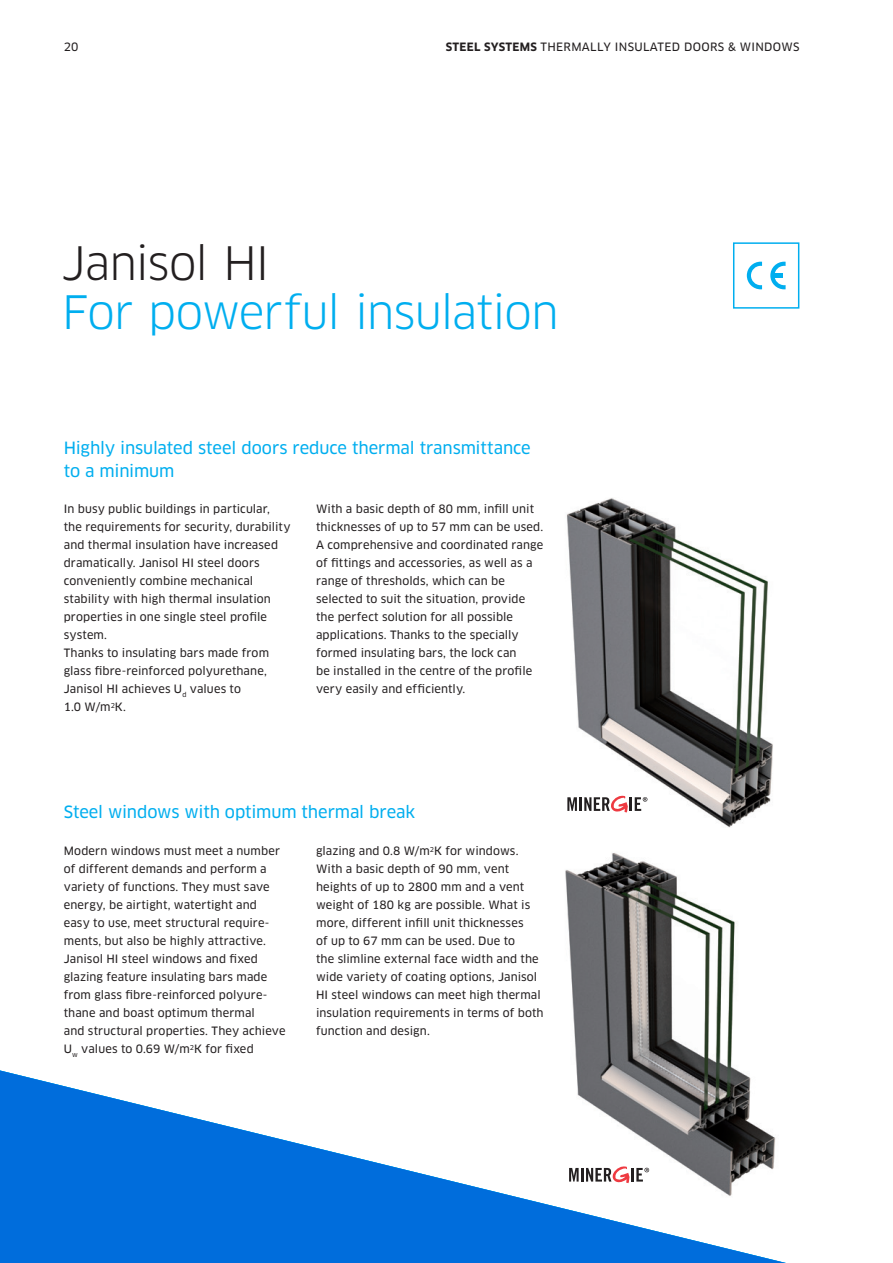
<style>
.page{position:relative;width:893px;height:1263px;background:#fff}
.page>*{position:absolute;margin:0;border:0;box-sizing:border-box;transform-origin:0 0}
.t1{font:45px "Clan Pro";letter-spacing:-.025em;color:#00aeef}
.t2{font:45px "Clan Pro";letter-spacing:-.035em;color:#231f20}
.Anleser_Farbe_Divisi{font:16.5px/22.5px "Clan Pro News";letter-spacing:-.01em;color:#00aeef}
.Fliesstext_positiv{font:11.25px/18px "Clan Pro News";letter-spacing:.01em;color:#231f20}
.Fliesstext_positiv-2{font:11.25px "Clan Pro News";letter-spacing:.03em;color:#231f20}
.s1{font-family:"Clan Pro";font-weight:700}
</style>
<div class="page">
<svg style="left:747px;top:262px;width:15px;height:27px"></svg>
<svg style="left:770px;top:262px;width:16px;height:27px"></svg>
<div style="left:773px;top:273px;width:10px;height:5px;background:#00aeef"></div>
<div style="left:733px;top:242px;width:66px;height:67px;border:2px solid #00aeef"></div>
<img style="left:565px;top:853px;width:170px;height:214px">
<img style="left:567px;top:498px;width:206px;height:330px">
<svg style="left:567px;top:797px;width:10px;height:14px"></svg>
<hr style="left:579px;top:797px;width:3px;height:14px;background:#231f20">
<svg style="left:584px;top:796px;width:63px;height:16px"></svg>
<svg style="left:0;top:1067px;width:786px;height:196px"></svg>
<p class="Fliesstext_positiv" style="left:64px;top:38px;width:16px">20</p>
<p class="Fliesstext_positiv-2" style="left:446px;top:41px;width:355px"><span class="s1">STEEL SYSTEMS</span> THERMALLY INSULATED DOORS &amp; WINDOWS</p>
<h1 class="t2" style="left:62px;top:236px;width:209px">Janisol HI</h1>
<h1 class="t1" style="left:62px;top:286px;width:499px">For powerful insulation</h1>
<p class="Anleser_Farbe_Divisi" style="left:64px;top:437px;width:468px">Highly insulated steel doors reduce thermal transmittance to a minimum</p>
<p class="Fliesstext_positiv" style="left:64px;top:500px;width:228px">In busy public buildings in particular, the requirements for security, durability and thermal insulation have increased dramatically. Janisol HI steel doors</p>
<p class="Fliesstext_positiv" style="left:64px;top:572px;width:191px">conveniently combine mechanical</p>
<p class="Fliesstext_positiv" style="left:64px;top:590px;width:209px">stability with high thermal insulation properties in one single steel profile system.</p>
<p class="Fliesstext_positiv" style="left:64px;top:644px;width:207px">Thanks to insulating bars made from glass fibre-reinforced polyurethane,</p>
<p class="Fliesstext_positiv" style="left:64px;top:680px;width:179px">Janisol HI achieves U<sub>d</sub> values to</p>
<p class="Fliesstext_positiv" style="left:64px;top:698px;width:64px">1.0 W/m<sup>2</sup>K.</p>
<p class="Fliesstext_positiv" style="left:316px;top:500px;width:229px">With a basic depth of 80 mm, infill unit thicknesses of up to 57 mm can be used.<br>A comprehensive and coordinated range of fittings and accessories, as well as a</p>
<p class="Fliesstext_positiv" style="left:316px;top:572px;width:190px">range of thresholds, which can be</p>
<p class="Fliesstext_positiv" style="left:316px;top:590px;width:211px">selected to suit the situation, provide</p>
<p class="Fliesstext_positiv" style="left:316px;top:608px;width:204px">the perfect solution for all possible applications. Thanks to the specially formed insulating bars, the lock can</p>
<p class="Fliesstext_positiv" style="left:316px;top:662px;width:218px">be installed in the centre of the profile very easily and efficiently.</p>
<p class="Anleser_Farbe_Divisi" style="left:64px;top:800px;width:353px">Steel windows with optimum thermal break</p>
<p class="Fliesstext_positiv" style="left:64px;top:842px;width:218px">Modern windows must meet a number</p>
<p class="Fliesstext_positiv" style="left:64px;top:860px;width:207px">of different demands and perform a variety of functions. They must save energy, be airtight, watertight and</p>
<p class="Fliesstext_positiv" style="left:64px;top:914px;width:207px">easy to use, meet structural require&shy;ments, but also be highly attractive.</p>
<p class="Fliesstext_positiv" style="left:64px;top:950px;width:196px">Janisol HI steel windows and fixed</p>
<p class="Fliesstext_positiv" style="left:64px;top:968px;width:205px;text-align:justify">glazing feature insulating bars made from glass fibre-reinforced polyure&shy;thane and boast optimum thermal</p>
<p class="Fliesstext_positiv" style="left:64px;top:1022px;width:223px">and structural properties. They achieve<br>U<sub>w</sub> values to 0.69 W/m<sup>2</sup>K for fixed</p>
<p class="Fliesstext_positiv" style="left:316px;top:842px;width:216px">glazing and 0.8 W/m<sup>2</sup>K for windows.<br>With a basic depth of 90 mm, vent heights of up to 2800 mm and a vent weight of 180 kg are possible. What is more, different infill unit thicknesses</p>
<p class="Fliesstext_positiv" style="left:316px;top:932px;width:200px">of up to 67 mm can be used. Due to</p>
<p class="Fliesstext_positiv" style="left:316px;top:950px;width:229px">the slimline external face width and the wide variety of coating options, Janisol HI steel windows can meet high thermal insulation requirements in terms of both function and design.</p>
</div>
